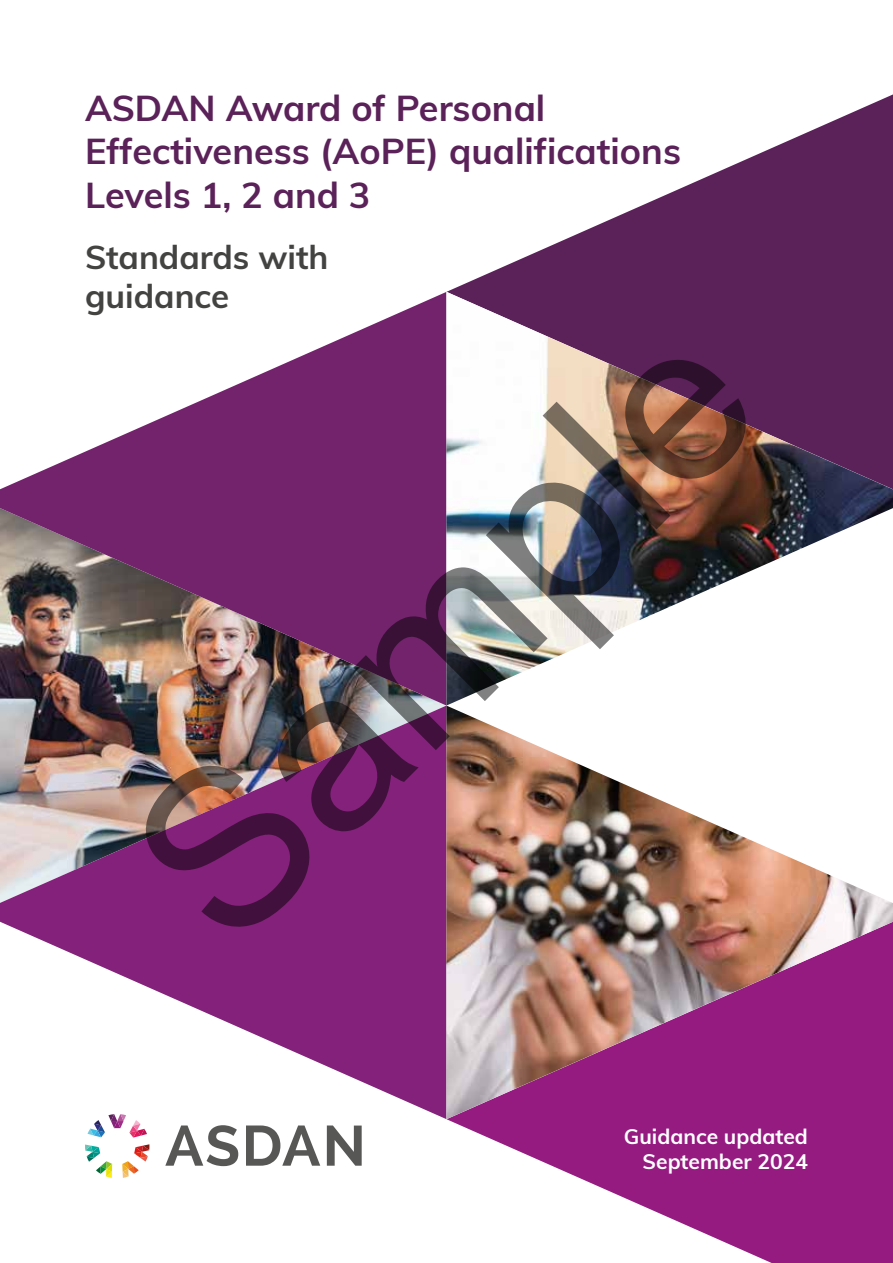
<style>
.page{position:relative;width:893px;height:1263px;background:#fff}
.page>*{position:absolute;margin:0;border:0;box-sizing:border-box;transform-origin:0 0}
.t1{font:224.85px "Arial";color:rgb(0 0 0/.5)}
.t2{font:700 36px/43.2px "Muli";color:#5b2159}
.t3{font:700 33px/39.6px "Muli";color:#434342}
.t4{font:700 21px/25.2px "Muli";color:#fff;text-align:right}
</style>
<div class="page">
<svg style="left:447px;top:94px;width:446px;height:198px"></svg>
<svg style="left:446px;top:1119px;width:447px;height:144px;fill:#951b81"></svg>
<img style="left:0;top:705px;width:446px;height:414px">
<img style="left:0;top:292px;width:446px;height:413px">
<img style="left:446px;top:292px;width:447px;height:827px">
<svg style="left:122px;top:1144px;width:27px;height:34px"></svg>
<svg style="left:85px;top:1144px;width:27px;height:34px"></svg>
<svg style="left:88px;top:1114px;width:59px;height:23px"></svg>
<svg style="left:165px;top:1125px;width:73px;height:41px"></svg>
<svg style="left:246px;top:1125px;width:74px;height:41px"></svg>
<svg style="left:327px;top:1125px;width:35px;height:41px"></svg>
<p class="t2" style="left:85px;top:85px;width:597px">ASDAN Award of Personal<br>Effectiveness (AoPE) qualifications<br>Levels 1, 2 and 3</p>
<p class="t3" style="left:85px;top:235px;width:245px">Standards with guidance</p>
<h1 class="t1" style="left:65px;top:790px;width:764px;rotate:-45deg">Sample</h1>
<p class="t4" style="left:624px;top:1123px;width:186px">Guidance updated<br>September 2024</p>
</div>
